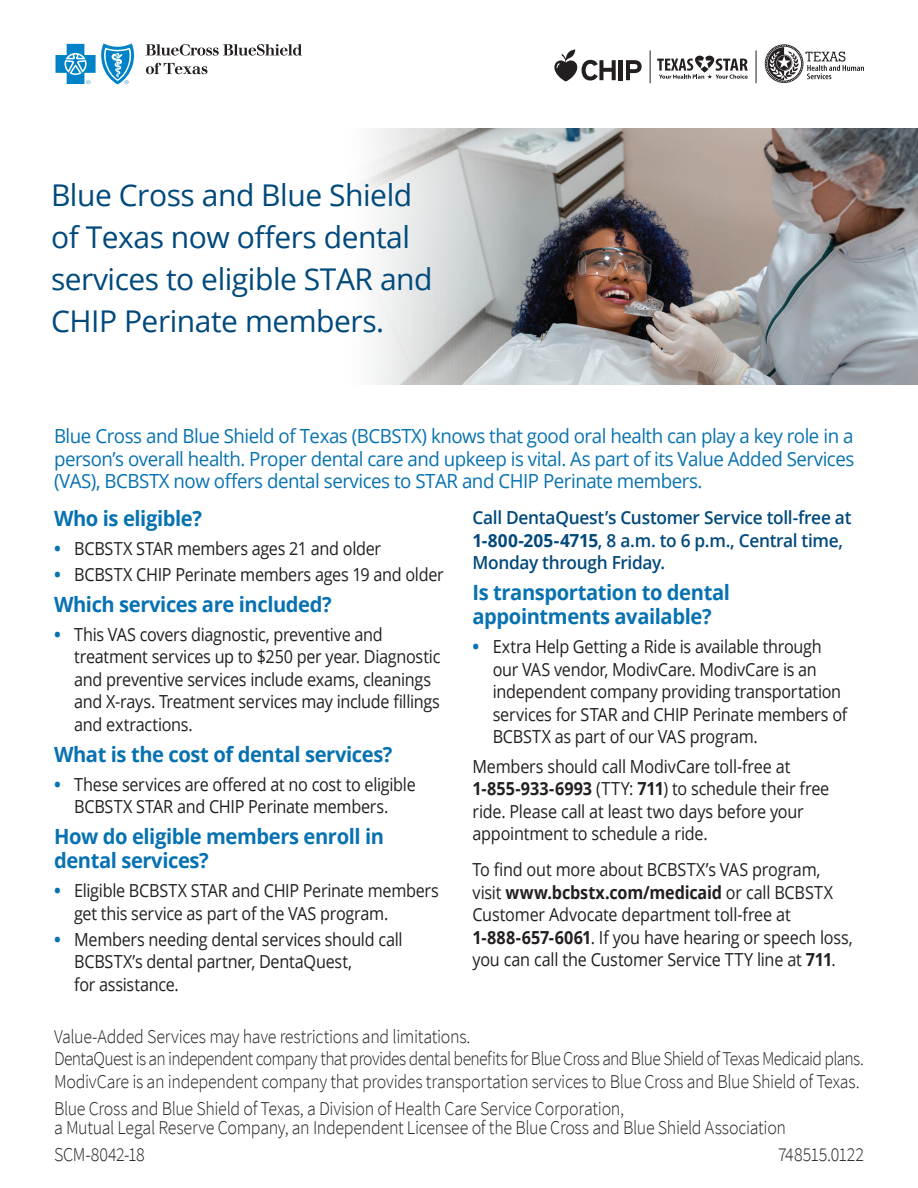
<style>
.page{position:relative;width:918px;height:1188px;background:#fff}
.page>*{position:absolute;margin:0;border:0;box-sizing:border-box;transform-origin:0 0}
.Head_H1{font:30px/42px "Open Sans";letter-spacing:-.015em;color:#00497b}
.Sub_Head_H2{font:700 21px/24px "Open Sans";letter-spacing:-.02em;color:#0772b1;scale:.96 1}
.Source_Sans_legal_P{font:300 19.5px/19.5px "Source Sans Pro";letter-spacing:-.02em;color:#231f20;scale:.92 1}
.Sub_Head_H2-2{font:19.5px/22.5px "Open Sans";letter-spacing:-.025em;color:#0772b1;text-align:justify;scale:.96 1}
.Source_Sans_legal_P-2{font:300 19.5px "Source Sans Pro";letter-spacing:-.04em;color:#231f20;scale:.9 1}
.Body_P{font:18px/22.5px "Open Sans";letter-spacing:-.015em;color:#231f20;scale:.9 1}
.Side_Bar_Heading_P{font:600 18px/22.5px "Open Sans";letter-spacing:-.02em;color:#00497b;scale:.96 1}
.s1{font-weight:700;color:#0772b1}
.s2{font-weight:700}
</style>
<div class="page">
<svg style="left:56px;top:43px;width:78px;height:41px"></svg>
<svg style="left:146px;top:44px;width:156px;height:12px"></svg>
<svg style="left:146px;top:63px;width:61px;height:11px"></svg>
<svg style="left:657px;top:55px;width:91px;height:24px"></svg>
<hr style="left:619px;top:60px;width:4px;height:20px;background:#231f20">
<svg style="left:626px;top:60px;width:16px;height:20px"></svg>
<svg style="left:554px;top:50px;width:62px;height:32px"></svg>
<svg style="left:765px;top:44px;width:99px;height:39px"></svg>
<hr style="left:650px;top:51px;width:1px;height:32px;background:#231f20">
<hr style="left:756px;top:51px;width:1px;height:32px;background:#231f20">
<img style="left:363px;top:128px;width:555px;height:257px">
<h1 class="Head_H1" style="left:51px;top:173px;width:383px">Blue Cross and Blue Shield of Texas now offers dental services to eligible STAR and<br>CHIP Perinate members.</h1>
<p class="Sub_Head_H2-2" style="left:54px;top:425px;width:835px">Blue Cross and Blue Shield of Texas (BCBSTX) knows that good oral health can play a key role in a person’s overall health. Proper dental care and upkeep is vital. As part of its Value Added Services (VAS), BCBSTX now offers dental services to STAR and CHIP Perinate members.</p>
<p class="Sub_Head_H2" style="left:54px;top:506px;width:156px">Who is eligible?</p>
<p class="Body_P" style="left:54px;top:537px;width:365px"><span class="s1">•</span> BCBSTX STAR members ages 21 and older</p>
<p class="Body_P" style="left:54px;top:563px;width:435px"><span class="s1">•</span> BCBSTX CHIP Perinate members ages 19 and older</p>
<p class="Sub_Head_H2" style="left:54px;top:591px;width:291px">Which services are included?</p>
<p class="Body_P" style="left:74px;top:623px;width:408px;text-indent:-20px"><span class="s1">•</span> This VAS covers diagnostic, preventive and treatment services up to $250 per year. Diagnostic and preventive services include exams, cleanings and X-rays. Treatment services may include fillings and extractions.</p>
<p class="Sub_Head_H2" style="left:54px;top:741px;width:354px">What is the cost of dental services?</p>
<p class="Body_P" style="left:54px;top:773px;width:403px;text-align:center"><span class="s1">•</span> These services are offered at no cost to eligible<br>BCBSTX STAR and CHIP Perinate members.</p>
<p class="Sub_Head_H2" style="left:54px;top:824px;width:345px">How do eligible members enroll in dental services?</p>
<p class="Body_P" style="left:74px;top:879px;width:407px;text-indent:-20px"><span class="s1">•</span> Eligible BCBSTX STAR and CHIP Perinate members get this service as part of the VAS program.</p>
<p class="Body_P" style="left:74px;top:927px;width:366px;text-indent:-20px"><span class="s1">•</span> Members needing dental services should call<br>BCBSTX’s dental partner, DentaQuest,<br>for assistance.</p>
<p class="Side_Bar_Heading_P" style="left:472px;top:506px;width:396px">Call DentaQuest’s Customer Service toll-free at<br><span class="s2">1-800-205-4715</span>, 8 a.m. to 6 p.m., Central time,<br>Monday through Friday.</p>
<p class="Sub_Head_H2" style="left:472px;top:580px;width:270px">Is transportation to dental appointments available?</p>
<p class="Body_P" style="left:493px;top:635px;width:395px;text-indent:-20px"><span class="s1">•</span> Extra Help Getting a Ride is available through our VAS vendor, ModivCare. ModivCare is an independent company providing transportation services for STAR and CHIP Perinate members of BCBSTX as part of our VAS program.</p>
<p class="Body_P" style="left:472px;top:754px;width:398px">Members should call ModivCare toll-free at <span class="s2">1-855-933-6993</span> (TTY: <span class="s2">711</span>) to schedule their free ride. Please call at least two days before your appointment to schedule a ride.</p>
<p class="Body_P" style="left:472px;top:858px;width:424px">To find out more about BCBSTX’s VAS program, visit <span class="s2">www.bcbstx.com/medicaid</span> or call BCBSTX Customer Advocate department toll-free at <span class="s2">1-888-657-6061</span>. If you have hearing or speech loss, you can call the Customer Service TTY line at <span class="s2">711</span>.</p>
<p class="Source_Sans_legal_P" style="left:54px;top:1026px;width:454px">Value-Added Services may have restrictions and limitations.</p>
<p class="Source_Sans_legal_P-2" style="left:54px;top:1047px;width:901px">DentaQuest is an independent company that provides dental benefits for Blue Cross and Blue Shield of Texas Medicaid plans.</p>
<p class="Source_Sans_legal_P" style="left:54px;top:1072px;width:877px">ModivCare is an independent company that provides transportation services to Blue Cross and Blue Shield of Texas.</p>
<p class="Source_Sans_legal_P" style="left:54px;top:1098px;width:797px">Blue Cross and Blue Shield of Texas, a Division of Health Care Service Corporation,<br>a Mutual Legal Reserve Company, an Independent Licensee of the Blue Cross and Blue Shield Association</p>
<p class="Source_Sans_legal_P" style="left:54px;top:1145px;width:100px">SCM-8042-18</p>
<p class="Source_Sans_legal_P" style="left:778px;top:1145px;width:95px">748515.0122</p>
</div>
